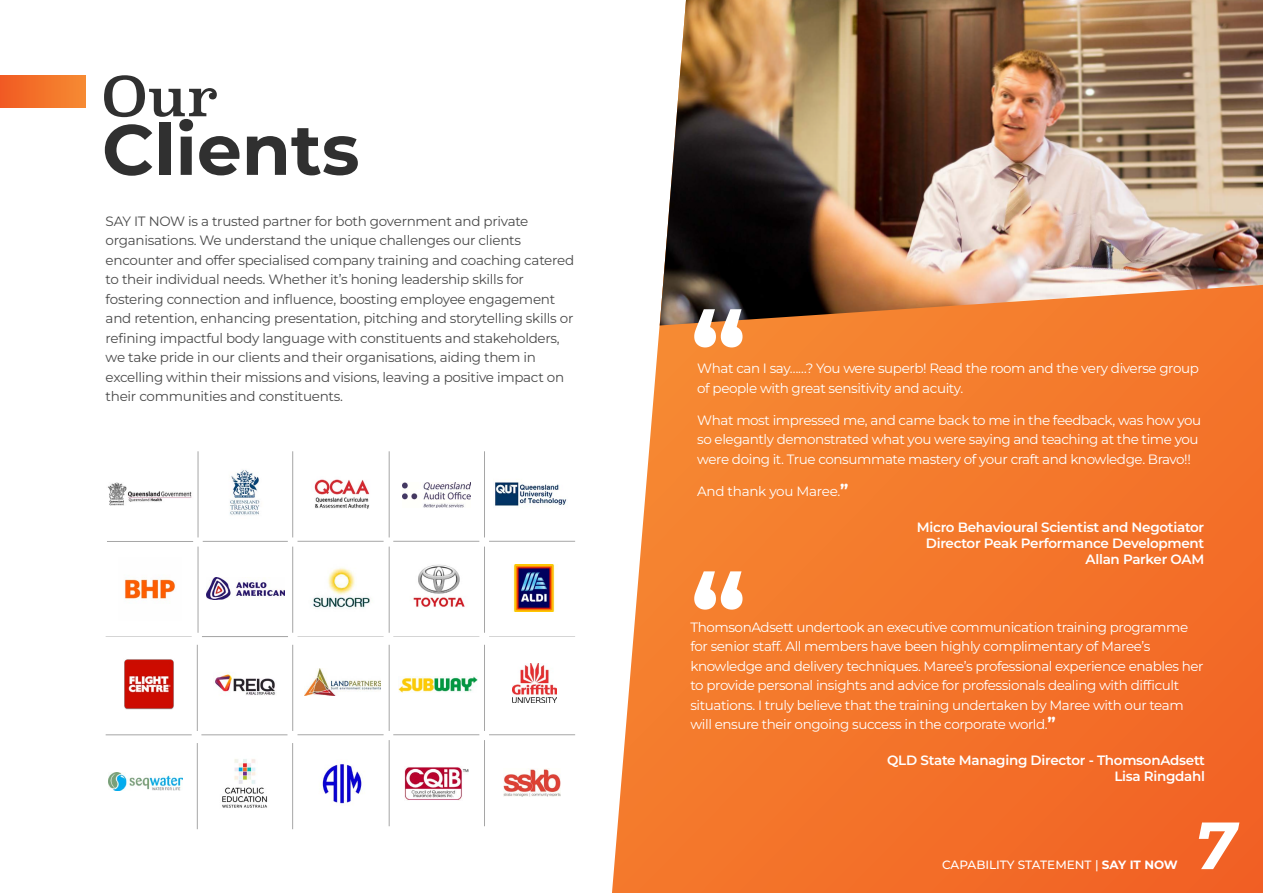
<style>
.page{position:relative;width:1263px;height:893px;background:#fff}
.page>*{position:absolute;margin:0;border:0;box-sizing:border-box;transform-origin:0 0}
.t1{font:700 112.5px "Montserrat";color:#fff}
.t2{font:700 71.1px "Montserrat";color:#303030}
.t3{font:italic 700 66.6px "Montserrat";color:#fff}
.t4{font:54px "Superclarendon";color:#303030}
.t5{font:13.5px/19.5px "Montserrat";letter-spacing:-.03em;color:#fff}
.t6{font:13.5px/19.5px "Montserrat";letter-spacing:-.02em;color:#4a4a4a}
.t7{font:600 13.5px/16.2px "Montserrat";letter-spacing:-.02em;color:#fff;text-align:right}
.t8{font:500 12px "Montserrat";color:#fff}
.s1{font-weight:700;font-size:16.5px}
.s2{font-weight:700}
</style>
<div class="page">
<svg style="left:612px;top:321px;width:651px;height:572px;background:#f47b32"></svg>
<div style="left:0;top:76px;width:85px;height:31px;background:linear-gradient(to right,#f15a22,#f68b32)"></div>
<img style="left:229px;top:470px;width:31px;height:45px">
<img style="left:398px;top:676px;width:79px;height:17px">
<img style="left:304px;top:669px;width:76px;height:26px">
<img style="left:512px;top:663px;width:44px;height:39px">
<img style="left:312px;top:567px;width:58px;height:42px">
<img style="left:222px;top:759px;width:46px;height:49px">
<hr style="left:297px;top:636px;width:87px;height:1px;background:#a6a6a6">
<hr style="left:106px;top:636px;width:86px;height:1px;background:#a6a6a6">
<hr style="left:489px;top:636px;width:86px;height:1px;background:#a6a6a6">
<hr style="left:393px;top:636px;width:86px;height:1px;background:#a6a6a6">
<hr style="left:198px;top:451px;width:1px;height:86px;background:#a6a6a6">
<hr style="left:198px;top:547px;width:1px;height:86px;background:#a6a6a6">
<hr style="left:484px;top:451px;width:1px;height:86px;background:#a6a6a6">
<hr style="left:484px;top:547px;width:1px;height:86px;background:#a6a6a6">
<hr style="left:292px;top:451px;width:1px;height:86px;background:#a6a6a6">
<hr style="left:292px;top:547px;width:1px;height:86px;background:#a6a6a6">
<hr style="left:389px;top:451px;width:1px;height:86px;background:#a6a6a6">
<hr style="left:389px;top:547px;width:1px;height:86px;background:#a6a6a6">
<hr style="left:107px;top:541px;width:86px;height:1px;background:#a6a6a6">
<hr style="left:203px;top:541px;width:85px;height:1px;background:#a6a6a6">
<hr style="left:297px;top:541px;width:87px;height:1px;background:#a6a6a6">
<hr style="left:489px;top:541px;width:86px;height:1px;background:#a6a6a6">
<hr style="left:393px;top:541px;width:86px;height:1px;background:#a6a6a6">
<hr style="left:292px;top:645px;width:1px;height:86px;background:#a6a6a6">
<hr style="left:106px;top:735px;width:86px;height:1px;background:#a6a6a6">
<hr style="left:201px;top:735px;width:86px;height:1px;background:#a6a6a6">
<hr style="left:484px;top:645px;width:1px;height:86px;background:#a6a6a6">
<hr style="left:292px;top:743px;width:1px;height:86px;background:#a6a6a6">
<hr style="left:389px;top:645px;width:1px;height:86px;background:#a6a6a6">
<hr style="left:197px;top:645px;width:1px;height:86px;background:#a6a6a6">
<hr style="left:197px;top:743px;width:1px;height:86px;background:#a6a6a6">
<hr style="left:297px;top:734px;width:87px;height:1px;background:#a6a6a6">
<hr style="left:489px;top:734px;width:86px;height:1px;background:#a6a6a6">
<hr style="left:393px;top:734px;width:86px;height:1px;background:#a6a6a6">
<hr style="left:484px;top:740px;width:1px;height:86px;background:#a6a6a6">
<hr style="left:389px;top:740px;width:1px;height:86px;background:#a6a6a6">
<img style="left:413px;top:564px;width:52px;height:43px">
<img style="left:124px;top:659px;width:50px;height:51px">
<img style="left:314px;top:479px;width:56px;height:30px">
<img style="left:109px;top:772px;width:73px;height:18px">
<img style="left:108px;top:482px;width:84px;height:24px">
<img style="left:503px;top:768px;width:58px;height:29px">
<img style="left:403px;top:482px;width:68px;height:25px">
<img style="left:495px;top:482px;width:72px;height:24px">
<img style="left:124px;top:579px;width:52px;height:21px">
<img style="left:660px;top:0;width:603px;height:325px">
<img style="left:513px;top:565px;width:42px;height:47px">
<img style="left:206px;top:578px;width:78px;height:22px">
<img style="left:215px;top:674px;width:60px;height:21px">
<hr style="left:202px;top:636px;width:86px;height:1px;background:#a6a6a6">
<img style="left:322px;top:764px;width:40px;height:40px">
<img style="left:404px;top:767px;width:64px;height:33px">
<h3 class="t4" style="left:102px;top:60px;width:118px">Our</h3>
<h2 class="t2" style="left:102px;top:102px;width:259px">Clients</h2>
<p class="t6" style="left:106px;top:211px;width:470px">SAY IT NOW is a trusted partner for both government and private organisations. We understand the unique challenges our clients encounter and offer specialised company training and coaching catered to their individual needs. Whether it’s honing leadership skills for fostering connection and influence, boosting employee engagement and retention, enhancing presentation, pitching and storytelling skills or refining impactful body language with constituents and stakeholders, we take pride in our clients and their organisations, aiding them in excelling within their missions and visions, leaving a positive impact on their communities and constituents.</p>
<h1 class="t1" style="left:690px;top:278px;width:58px">“</h1>
<p class="t5" style="left:697px;top:358px;width:503px">What can I say……? You were superb! Read the room and the very diverse group of people with great sensitivity and acuity.</p>
<p class="t5" style="left:697px;top:410px;width:505px">What most impressed me, and came back to me in the feedback, was how you so elegantly demonstrated what you were saying and teaching at the time you were doing it. True consummate mastery of your craft and knowledge. Bravo!!</p>
<p class="t5" style="left:697px;top:481px;width:153px">And thank you Maree.<span class="s1">”</span></p>
<p class="t7" style="left:917px;top:518px;width:289px">Micro Behavioural Scientist and Negotiator<br>Director Peak Performance Development<br>Allan Parker OAM</p>
<h1 class="t1" style="left:690px;top:540px;width:58px">“</h1>
<p class="t5" style="left:690px;top:617px;width:515px">ThomsonAdsett undertook an executive communication training programme for senior staff. All members have been highly complimentary of Maree’s knowledge and delivery techniques. Maree’s professional experience enables her to provide personal insights and advice for professionals dealing with difficult situations. I truly believe that the training undertaken by Maree with our team will ensure their ongoing success in the corporate world.<span class="s1">”</span></p>
<p class="t7" style="left:887px;top:752px;width:319px">QLD State Managing Director - ThomsonAdsett<br>Lisa Ringdahl</p>
<p class="t8" style="left:942px;top:856px;width:237px">CAPABILITY STATEMENT | <span class="s2">SAY IT NOW</span></p>
<h3 class="t3" style="left:1194px;top:801px;width:43px">7</h3>
</div>
